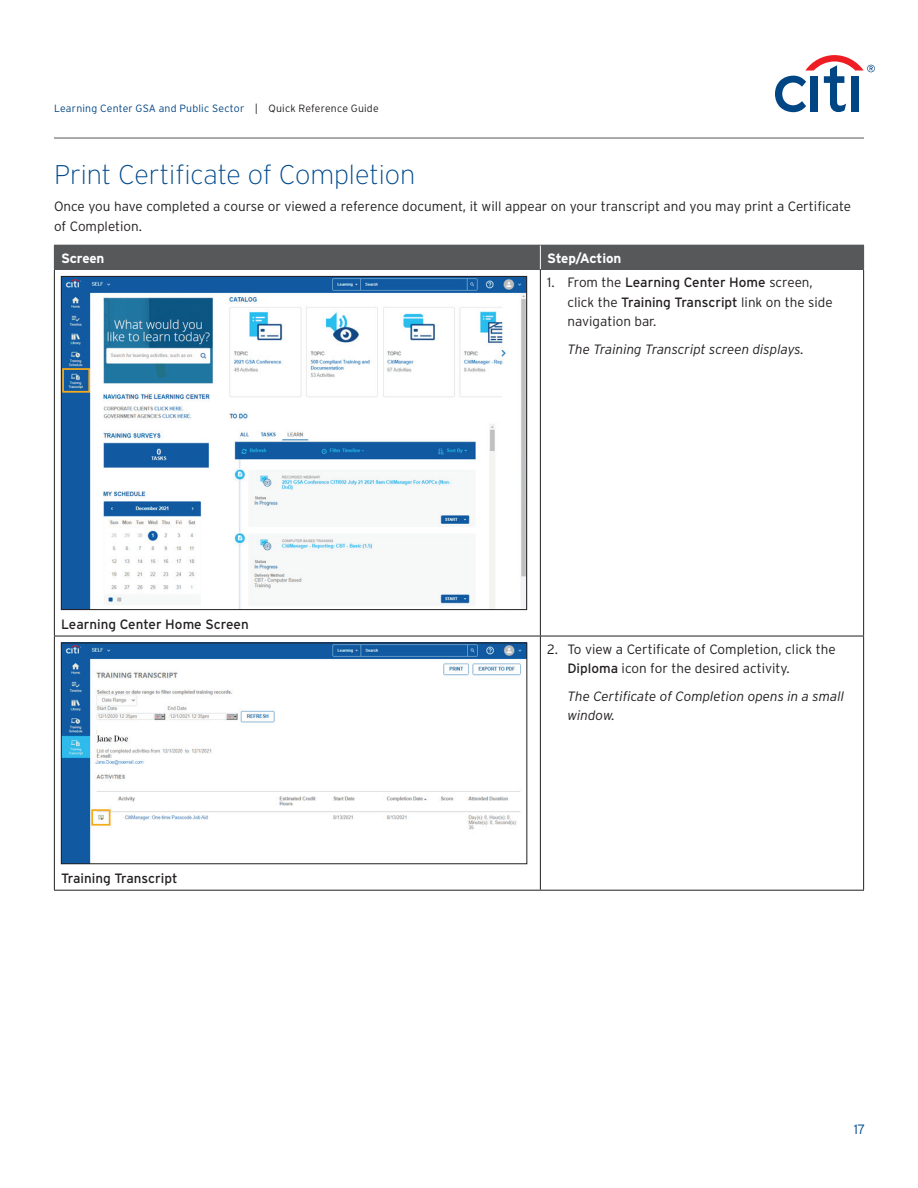
<style>
.page{position:relative;width:918px;height:1188px;background:#fff}
.page>*{position:absolute;margin:0;border:0;box-sizing:border-box;transform-origin:0 0}
.t1{font:200 27px "Interstate";color:#004a8d}
.t2{font:300 13.5px/19.5px "Interstate";color:#231f20}
.t3{font:italic 300 13.5px/19.5px "Interstate";color:#231f20}
.t4{font:13.5px "Interstate";color:#231f20}
.t5{font:700 13.5px "Interstate";letter-spacing:-.01em;color:#fff}
.t6{font:300 13.5px "Interstate";color:#004a8d}
.t7{font:300 10.5px "Interstate";letter-spacing:.02em;color:#004684}
.s1{color:#231f20}
.s2{font-weight:400}
</style>
<div class="page">
<svg style="left:775px;top:55px;width:100px;height:57px"></svg>
<hr style="left:54px;top:138px;width:810px;height:1px;background:#57585a">
<div style="left:54px;top:245px;width:486px;height:24px;background:#57585a"></div>
<div style="left:540px;top:245px;width:324px;height:24px;background:#57585a"></div>
<hr style="left:54px;top:636px;width:486px;height:1px;background:#231f20">
<hr style="left:540px;top:636px;width:324px;height:1px;background:#231f20">
<hr style="left:54px;top:890px;width:486px;height:1px;background:#231f20">
<hr style="left:540px;top:890px;width:324px;height:1px;background:#231f20">
<hr style="left:54px;top:270px;width:1px;height:366px;background:#231f20">
<hr style="left:54px;top:636px;width:1px;height:254px;background:#231f20">
<hr style="left:540px;top:270px;width:1px;height:366px;background:#231f20">
<hr style="left:863px;top:270px;width:1px;height:366px;background:#231f20">
<hr style="left:540px;top:636px;width:1px;height:254px;background:#231f20">
<hr style="left:863px;top:636px;width:1px;height:254px;background:#231f20">
<hr style="left:54px;top:269px;width:486px;height:1px;background:#57585a">
<hr style="left:540px;top:269px;width:324px;height:1px;background:#57585a">
<svg style="left:540px;top:246px;width:1px;height:23px"></svg>
<img style="left:63px;top:278px;width:462px;height:330px">
<div style="left:61px;top:276px;width:466px;height:334px;border:1px solid #231f20"></div>
<img style="left:63px;top:645px;width:462px;height:217px">
<div style="left:61px;top:643px;width:466px;height:221px;border:1px solid #231f20"></div>
<p class="t7" style="left:54px;top:102px;width:326px">Learning Center GSA and Public Sector <span class="s1">| Quick Reference Guide</span></p>
<h2 class="t1" style="left:54px;top:158px;width:363px">Print Certifcate of Completion</h2>
<p class="t2" style="left:54px;top:197px;width:799px">Once you have completed a course or viewed a reference document, it will appear on your transcript and you may print a Certifcate of Completion.</p>
<p class="t5" style="left:61px;top:250px;width:45px">Screen</p>
<p class="t5" style="left:547px;top:250px;width:76px">Step/Action</p>
<p class="t4" style="left:61px;top:616px;width:189px">Learning Center Home Screen</p>
<p class="t4" style="left:61px;top:870px;width:118px">Training Transcript</p>
<p class="t2" style="left:567px;top:272px;width:267px;text-indent:-20px">1. From the <span class="s2">Learning Center Home</span> screen, click the <span class="s2">Training Transcript</span> link on the side navigation bar.</p>
<p class="t3" style="left:567px;top:339px;width:238px">The Training Transcript screen displays.</p>
<p class="t2" style="left:567px;top:639px;width:270px;text-indent:-20px">2. To view a Certifcate of Completion, click the<br><span class="s2">Diploma</span> icon for the desired activity.</p>
<p class="t3" style="left:567px;top:686px;width:278px">The Certifcate of Completion opens in a small window.</p>
<p class="t6" style="left:854px;top:1121px;width:13px">17</p>
</div>
